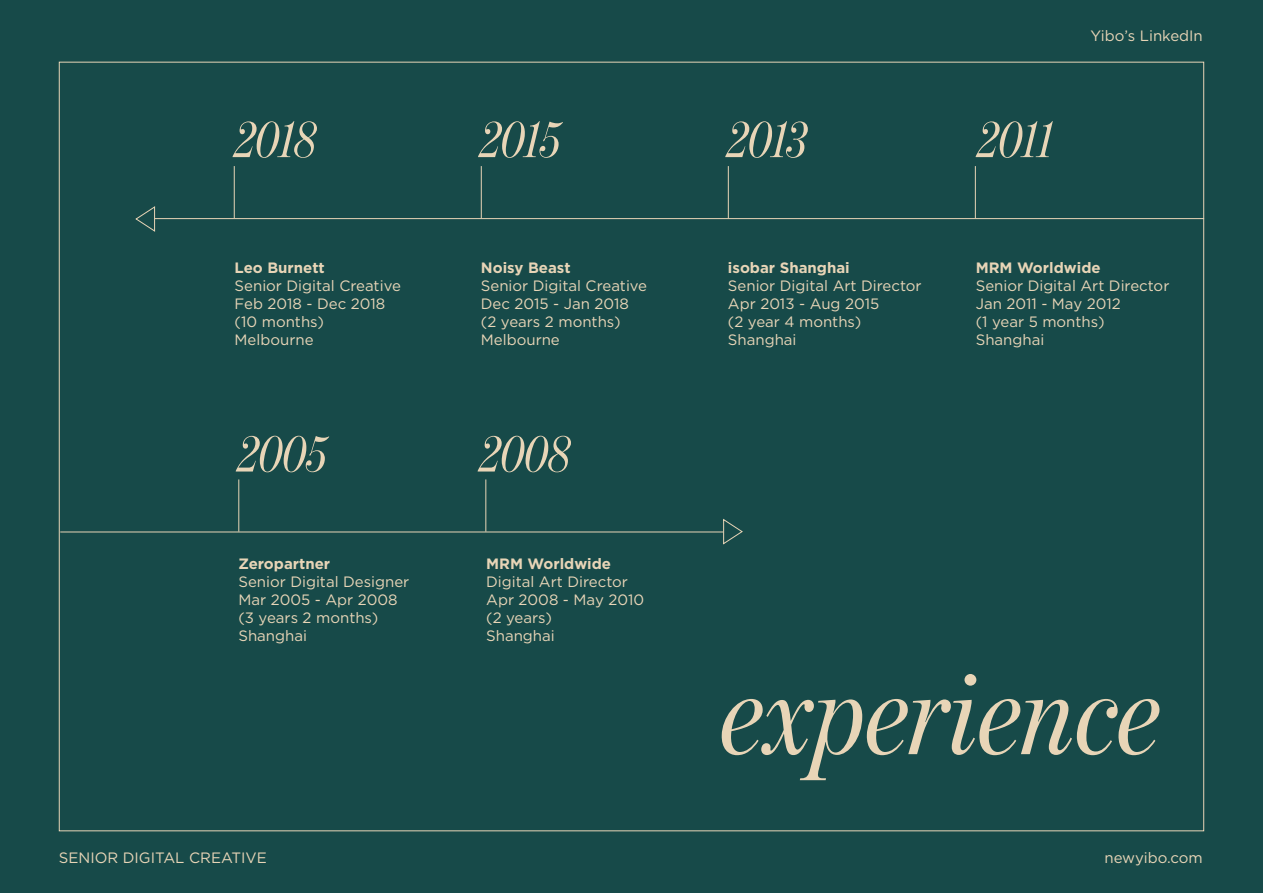
<style>
.page{position:relative;width:1263px;height:893px;background:#fff}
.page>*{position:absolute;margin:0;border:0;box-sizing:border-box;transform-origin:0 0}
.t1{font:italic 127.5px "Benton Mod Disp Cond";color:#e8d5b7}
.t2{font:italic 54px "Benton Mod Disp Cond";color:#e8d5b7}
.t3{font:15px/18px "Gotham";color:#e8d5b7}
.t4{font:700 15px "Gotham";color:#e8d5b7}
</style>
<div class="page">
<div style="left:1px;top:0;width:1262px;height:893px;background:#174a49"></div>
<hr style="left:155px;top:218px;width:1049px;height:1px;background:#e8d5b7">
<hr style="left:60px;top:532px;width:663px;height:1px;background:#e8d5b7">
<svg style="left:135px;top:206px;width:20px;height:26px"></svg>
<svg style="left:723px;top:518px;width:20px;height:27px"></svg>
<hr style="left:234px;top:166px;width:1px;height:52px;background:#e8d5b7">
<hr style="left:481px;top:166px;width:1px;height:52px;background:#e8d5b7">
<hr style="left:728px;top:166px;width:1px;height:52px;background:#e8d5b7">
<hr style="left:238px;top:479px;width:1px;height:53px;background:#e8d5b7">
<hr style="left:975px;top:166px;width:1px;height:52px;background:#e8d5b7">
<hr style="left:485px;top:479px;width:1px;height:53px;background:#e8d5b7">
<h2 class="t2" style="left:236px;top:109px;width:82px">2018</h2>
<h2 class="t2" style="left:481px;top:109px;width:81px">2015</h2>
<h2 class="t2" style="left:729px;top:109px;width:80px">2013</h2>
<p class="t4" style="left:235px;top:259px;width:92px">Leo Burnett</p>
<p class="t3" style="left:235px;top:276px;width:168px">Senior Digital Creative<br>Feb 2018 - Dec 2018 (10 months)<br>Melbourne</p>
<h2 class="t2" style="left:239px;top:424px;width:90px">2005</h2>
<p class="t4" style="left:238px;top:555px;width:93px">Zeropartner</p>
<p class="t3" style="left:238px;top:573px;width:172px">Senior Digital Designer<br>Mar 2005 - Apr 2008 (3 years 2 months)<br>Shanghai</p>
<p class="t4" style="left:481px;top:259px;width:91px">Noisy Beast</p>
<p class="t3" style="left:481px;top:276px;width:168px">Senior Digital Creative<br>Dec 2015 - Jan 2018 (2 years 2 months)<br>Melbourne</p>
<h2 class="t2" style="left:481px;top:424px;width:91px">2008</h2>
<p class="t4" style="left:486px;top:555px;width:126px">MRM Worldwide</p>
<p class="t3" style="left:486px;top:573px;width:159px">Digital Art Director<br>Apr 2008 - May 2010 (2 years)<br>Shanghai</p>
<p class="t4" style="left:728px;top:259px;width:123px">isobar Shanghai</p>
<p class="t3" style="left:728px;top:276px;width:195px">Senior Digital Art Director<br>Apr 2013 - Aug 2015<br>(2 year 4 months)<br>Shanghai</p>
<h2 class="t2" style="left:979px;top:109px;width:76px">2011</h2>
<p class="t3" style="left:1090px;top:27px;width:114px">Yibo’s LinkedIn</p>
<p class="t4" style="left:976px;top:259px;width:126px">MRM Worldwide</p>
<p class="t3" style="left:976px;top:276px;width:195px">Senior Digital Art Director<br>Jan 2011 - May 2012<br>(1 year 5 months)<br>Shanghai</p>
<h1 class="t1" style="left:723px;top:641px;width:441px">experience</h1>
<p class="t3" style="left:59px;top:848px;width:210px">SENIOR DIGITAL CREATIVE</p>
<p class="t3" style="left:1104px;top:848px;width:100px">newyibo.com</p>
</div>
